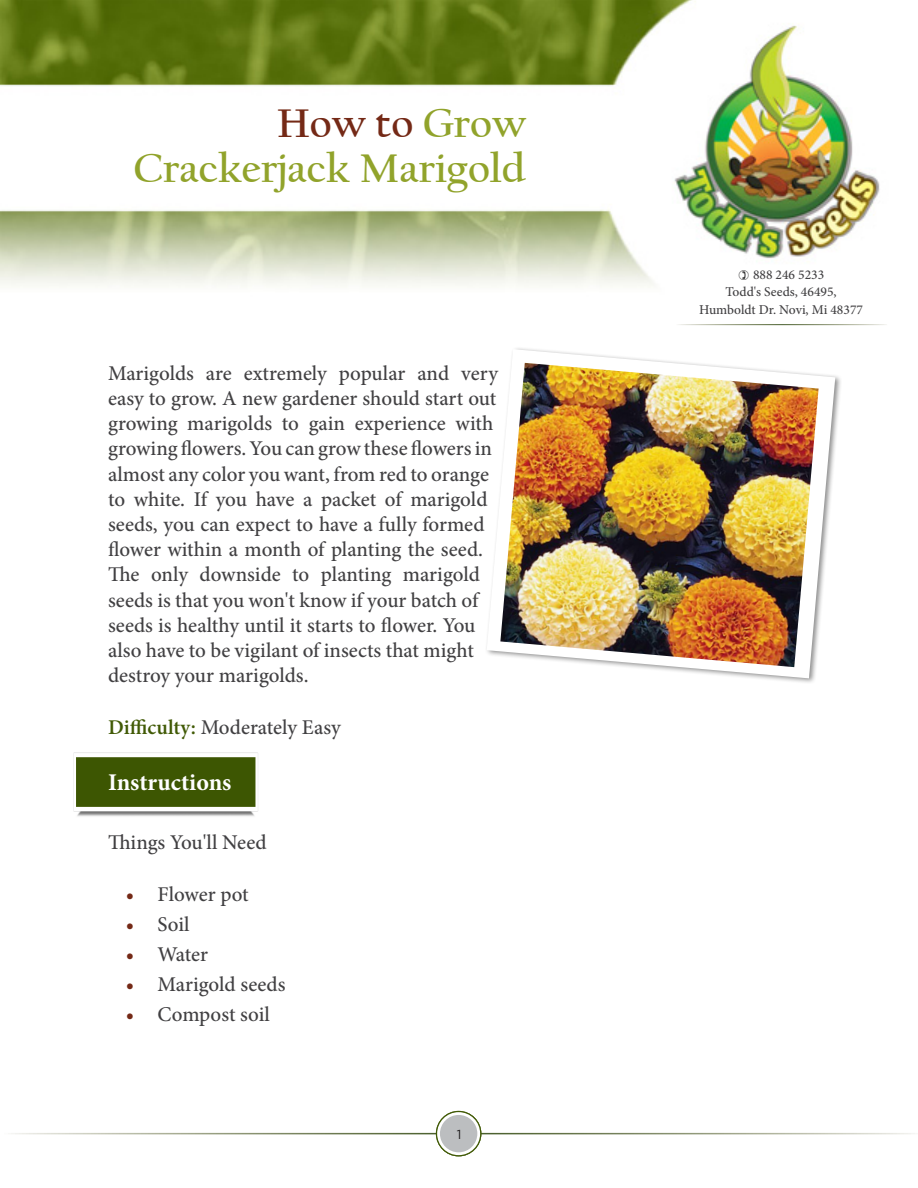
<style>
.page{position:relative;width:918px;height:1188px;background:#fff}
.page>*{position:absolute;margin:0;border:0;box-sizing:border-box;transform-origin:0 0}
.t1{font:700 42px/45px "Californian FB";color:#91a32b;text-align:right}
.t2{font:700 24px "Minion Pro";color:#fff}
.t3{font:500 21px/25.2px "Minion Pro";letter-spacing:-.005em;color:#414042}
.t4{font:500 13.5px "Minion Pro";color:#414042}
.t5{font:13.05px "Gotham";color:#222021}
.s1{color:#742916}
.s2{font-weight:600;color:#415a06}
.s3{font-weight:700;color:#742916}
</style>
<div class="page">
<img style="left:0;top:0;width:880px;height:287px">
<img style="left:73px;top:752px;width:185px;height:65px">
<div style="left:485px;top:346px;width:358px;height:339px;background:#000;opacity:.45"></div>
<svg style="left:487px;top:349px;width:348px;height:329px"></svg>
<img style="left:500px;top:363px;width:319px;height:304px">
<svg style="left:437px;top:1112px;width:44px;height:44px"></svg>
<div style="left:436px;top:1111px;width:45px;height:45px;border:1px solid #415a06;border-radius:50%"></div>
<div style="left:440px;top:1115px;width:37px;height:37px;background:#bcbec0;border-radius:50%"></div>
<svg style="left:739px;top:270px;width:10px;height:10px"></svg>
<h1 class="t1" style="left:134px;top:101px;width:394px"><span class="s1">How to</span> Grow<br>Crackerjack Marigold</h1>
<p class="t3" style="left:108px;top:360px;width:392px">Marigolds are extremely popular and very easy to grow. A new gardener should start out growing marigolds to gain experience with growing flowers. You can grow these flowers in almost any color you want, from red to orange to white. If you have a packet of marigold seeds, you can expect to have a fully formed flower within a month of planting the seed.<br>The only downside to planting marigold seeds is that you won't know if your batch of seeds is healthy until it starts to flower. You also have to be vigilant of insects that might destroy your marigolds.</p>
<p class="t3" style="left:108px;top:715px;width:234px"><span class="s2">Difficulty:</span> Moderately Easy</p>
<p class="t2" style="left:108px;top:766px;width:125px">Instructions</p>
<p class="t3" style="left:108px;top:830px;width:160px">Things You'll Need</p>
<p class="t3" style="left:126px;top:882px;width:124px"><span class="s3">•</span> Flower pot</p>
<p class="t3" style="left:126px;top:912px;width:65px"><span class="s3">•</span> Soil</p>
<p class="t3" style="left:126px;top:942px;width:84px"><span class="s3">•</span> Water</p>
<p class="t3" style="left:126px;top:971px;width:161px"><span class="s3">•</span> Marigold seeds</p>
<p class="t3" style="left:126px;top:1001px;width:146px"><span class="s3">•</span> Compost soil</p>
<p class="t5" style="left:457px;top:1125px;width:6px">1</p>
<p class="t4" style="left:753px;top:266px;width:73px">888 246 5233</p>
<p class="t4" style="left:725px;top:283px;width:113px">Todd's Seeds, 46495,</p>
<p class="t4" style="left:699px;top:301px;width:165px">Humboldt Dr. Novi, Mi 48377</p>
</div>
